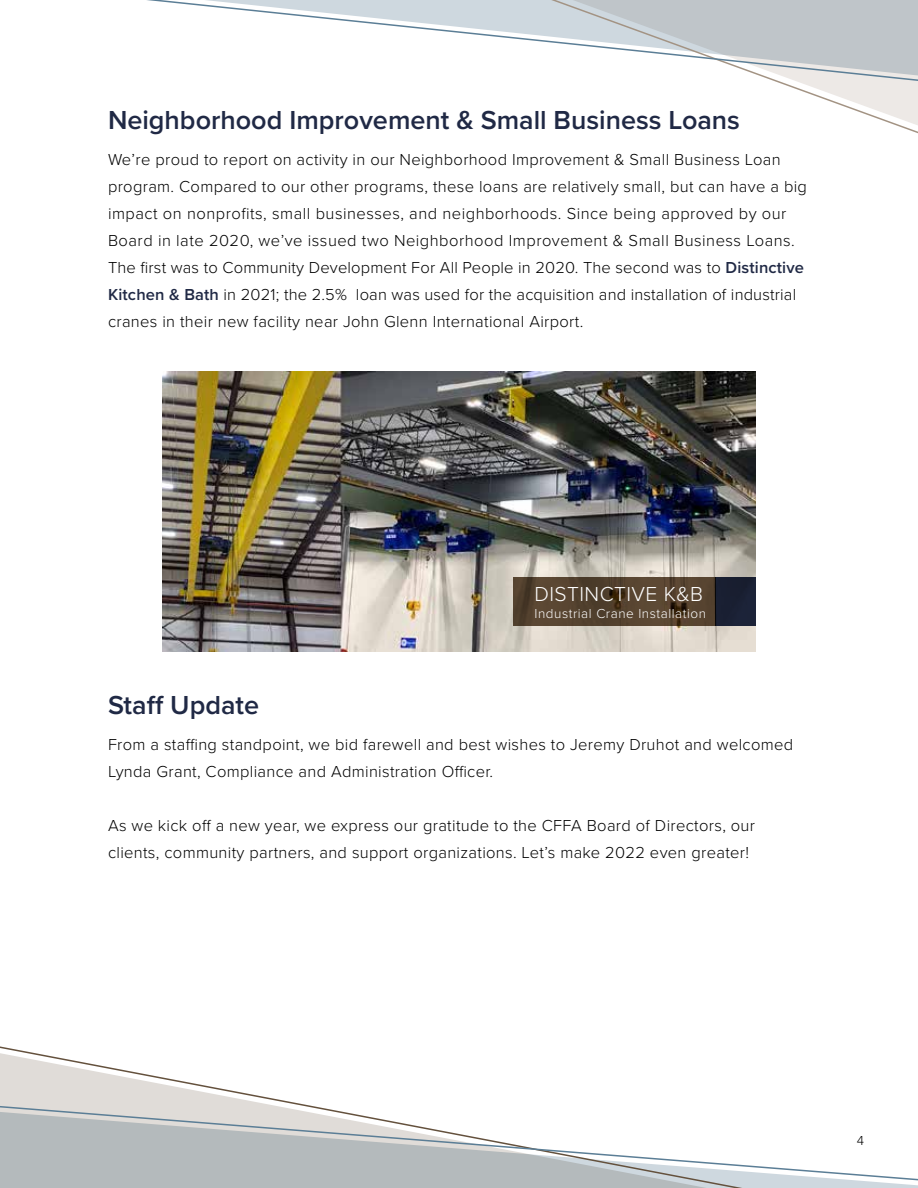
<style>
.page{position:relative;width:918px;height:1188px;background:#fff}
.page>*{position:absolute;margin:0;border:0;box-sizing:border-box;transform-origin:0 0}
.t1{font:600 27px "Proxima Nova";color:#202945}
.t2{font:300 21px "Proxima Nova";letter-spacing:.02em;color:#fff}
.t3{font:300 16.5px/27px "Proxima Nova";letter-spacing:.02em;color:#000}
.t4{font:300 13.5px "Proxima Nova";letter-spacing:.04em;color:#fff}
.t5{font:300 13.5px "Proxima Nova";color:#000}
.s1{font-weight:600;color:#202945}
</style>
<div class="page">
<svg style="left:0;top:1046px;width:307px;height:59px"></svg>
<svg style="left:0;top:1105px;width:918px;height:83px"></svg>
<svg style="left:780px;top:83px;width:138px;height:51px"></svg>
<svg style="left:147px;top:0;width:771px;height:83px"></svg>
<img style="left:162px;top:371px;width:594px;height:280px">
<div style="left:716px;top:577px;width:40px;height:48px;background:#1a2033"></div>
<svg style="left:513px;top:577px;width:203px;height:48px;background:#53402d"></svg>
<h1 class="t1" style="left:108px;top:100px;width:634px">Neighborhood Improvement &amp; Small Business Loans</h1>
<p class="t3" style="left:108px;top:145px;width:701px">We’re proud to report on activity in our Neighborhood Improvement &amp; Small Business Loan program. Compared to our other programs, these loans are relatively small, but can have a big impact on nonprofits, small businesses, and neighborhoods. Since being approved by our Board in late 2020, we’ve issued two Neighborhood Improvement &amp; Small Business Loans.<br>The first was to Community Development For All People in 2020. The second was to <span class="s1">Distinctive Kitchen &amp; Bath</span> in 2021; the 2.5% loan was used for the acquisition and installation of industrial cranes in their new facility near John Glenn International Airport.</p>
<h1 class="t1" style="left:108px;top:685px;width:153px">Staff Update</h1>
<p class="t2" style="left:535px;top:578px;width:170px">DISTINCTIVE K&amp;B</p>
<p class="t4" style="left:535px;top:603px;width:173px">Industrial Crane Installation</p>
<p class="t3" style="left:108px;top:730px;width:687px">From a staffing standpoint, we bid farewell and best wishes to Jeremy Druhot and welcomed<br>Lynda Grant, Compliance and Administration Officer.</p>
<p class="t3" style="left:108px;top:811px;width:649px">As we kick off a new year, we express our gratitude to the CFFA Board of Directors, our clients, community partners, and support organizations. Let’s make 2022 even greater!</p>
<p class="t5" style="left:857px;top:1130px;width:9px">4</p>
</div>
